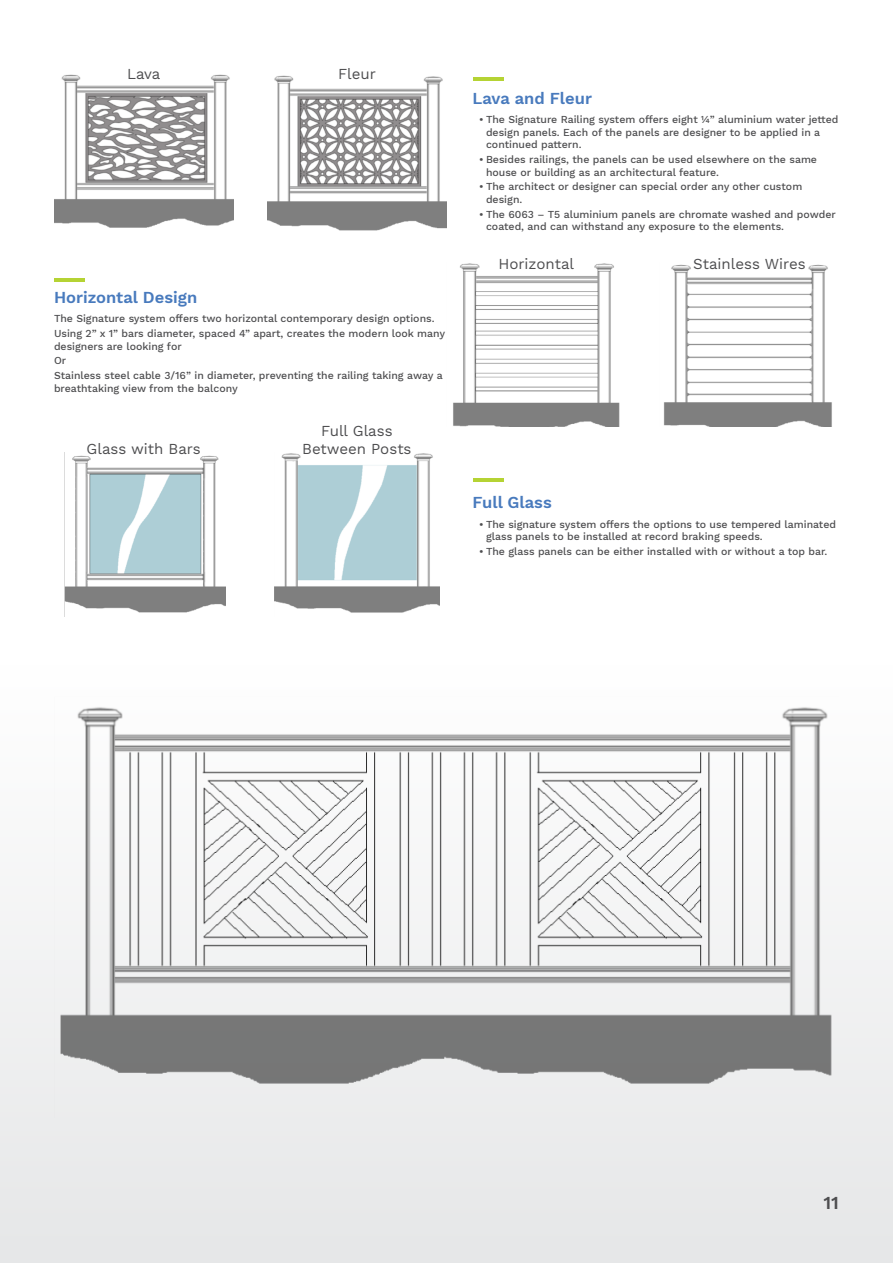
<style>
.page{position:relative;width:893px;height:1263px;background:#fff}
.page>*{position:absolute;margin:0;border:0;box-sizing:border-box;transform-origin:0 0}
.t1{font:600 18px "Work Sans";color:#4d4d4f}
.t2{font:600 16.5px "Work Sans";color:#487abd}
.t3{font:15px/18px "Work Sans";color:#4d4d4f;text-align:center}
.t4{font:500 10.5px/12.6px "Work Sans";color:#4d4d4f}
</style>
<div class="page">
<div style="left:0;top:665px;width:893px;height:598px;background:linear-gradient(to bottom,#fefefe,#e6e7e8)"></div>
<img style="left:54px;top:74px;width:179px;height:154px">
<img style="left:267px;top:75px;width:179px;height:156px">
<img style="left:64px;top:453px;width:162px;height:163px">
<img style="left:275px;top:453px;width:164px;height:160px">
<hr style="left:472px;top:478px;width:31px;height:4px;background:#b5d334">
<img style="left:453px;top:263px;width:167px;height:163px">
<img style="left:664px;top:264px;width:168px;height:162px">
<hr style="left:54px;top:278px;width:31px;height:4px;background:#b5d334">
<img style="left:54px;top:696px;width:785px;height:421px">
<hr style="left:472px;top:77px;width:31px;height:4px;background:#b5d334">
<h3 class="t3" style="left:127px;top:66px;width:35px">Lava</h3>
<h3 class="t3" style="left:338px;top:66px;width:39px">Fleur</h3>
<h2 class="t2" style="left:54px;top:288px;width:145px">Horizontal Design</h2>
<p class="t4" style="left:54px;top:312px;width:393px;line-height:14.7px">The Signature system offers two horizontal contemporary design options.<br>Using 2” x 1” bars diameter, spaced 4” apart, creates the modern look many</p>
<p class="t4" style="left:54px;top:339px;width:390px;line-height:14.7px">designers are looking for<br>Or<br>Stainless steel cable 3/16” in diameter, preventing the railing taking away a</p>
<p class="t4" style="left:54px;top:382px;width:185px">breathtaking view from the balcony</p>
<h3 class="t3" style="left:87px;top:440px;width:116px">Glass with Bars</h3>
<h3 class="t3" style="left:302px;top:422px;width:111px">Full Glass<br>Between Posts</h3>
<h2 class="t2" style="left:472px;top:88px;width:121px">Lava and Fleur</h2>
<p class="t4" style="left:486px;top:114px;width:354px;text-indent:-7px">• The Signature Railing system offers eight ¼” aluminium water jetted design panels. Each of the panels are designer to be applied in a continued pattern.</p>
<p class="t4" style="left:486px;top:154px;width:332px;text-indent:-7px">• Besides railings, the panels can be used elsewhere on the same house or building as an architectural feature.</p>
<p class="t4" style="left:486px;top:181px;width:318px;text-indent:-7px">• The architect or designer can special order any other custom design.</p>
<p class="t4" style="left:486px;top:208px;width:351px;text-indent:-7px">• The 6063 – T5 aluminium panels are chromate washed and powder coated, and can withstand any exposure to the elements.</p>
<h3 class="t3" style="left:498px;top:256px;width:77px">Horizontal</h3>
<h3 class="t3" style="left:693px;top:256px;width:114px">Stainless Wires</h3>
<h2 class="t2" style="left:472px;top:493px;width:81px">Full Glass</h2>
<p class="t4" style="left:486px;top:518px;width:352px;text-indent:-7px">• The signature system offers the options to use tempered laminated glass panels to be installed at record braking speeds.</p>
<p class="t4" style="left:479px;top:545px;width:350px">• The glass panels can be either installed with or without a top bar.</p>
<h1 class="t1" style="left:824px;top:1192px;width:17px">11</h1>
</div>
